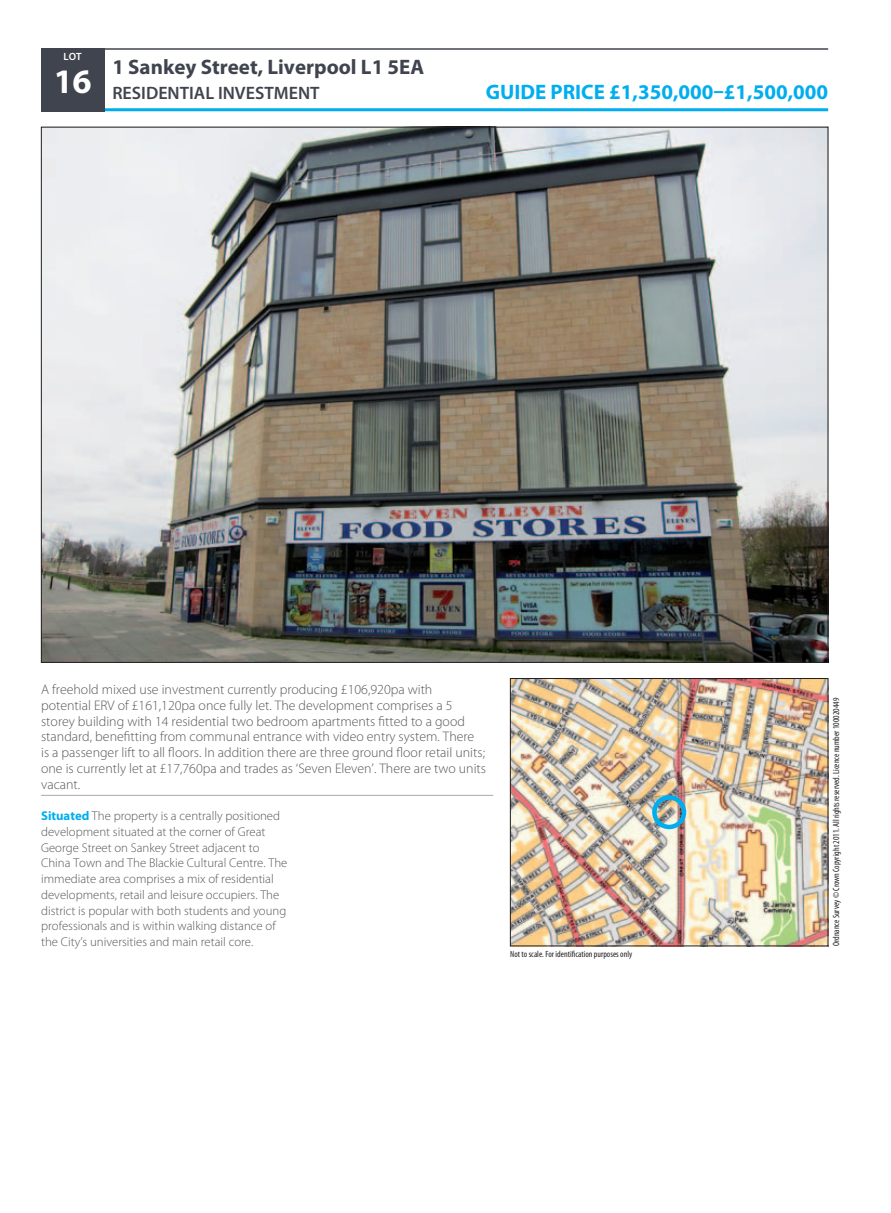
<style>
.page{position:relative;width:891px;height:1213px;background:#fff}
.page>*{position:absolute;margin:0;border:0;box-sizing:border-box;transform-origin:0 0}
.t1{font:700 21px "Myriad Pro";color:#00aeef}
.t2{font:700 21px "Myriad Pro";color:#40444e}
.t3{font:600 18px "Myriad Pro";color:#40444e}
.t4{font:300 13.8px/15.8px "Myriad Pro";color:#57585a}
.t5{font:300 12.75px/15.8px "Myriad Pro";color:#57585a}
.t6{font:600 10.5px "Myriad Pro";color:#fff}
.t7{font:condensed 9px "Myriad Pro";color:#231f20}
.s1{font-weight:700;color:#00aeef}
</style>
<div class="page">
<hr style="left:41px;top:108px;width:787px;height:3px;background:#00aeef">
<hr style="left:41px;top:48px;width:787px;height:2px;background:#40444e">
<div style="left:41px;top:48px;width:63px;height:63px;background:#40444e"></div>
<img style="left:43px;top:129px;width:783px;height:531px">
<hr style="left:41px;top:795px;width:452px;height:1px;background:#a8a9ad">
<img style="left:512px;top:680px;width:314px;height:264px">
<div style="left:510px;top:678px;width:318px;height:268px;border:1px solid #231f20"></div>
<div style="left:652px;top:795px;width:34px;height:34px;border:4px solid #00aeef;border-radius:50%"></div>
<p class="t6" style="left:64px;top:50px;width:20px">LOT</p>
<h1 class="t2" style="left:112px;top:53px;width:313px">1 Sankey Street, Liverpool L1 5EA</h1>
<h2 class="t3" style="left:54px;top:81px;width:267px"><sup>16</sup> RESIDENTIAL INVESTMENT</h2>
<h1 class="t1" style="left:486px;top:78px;width:344px">G uide price £1,350,000–£1,500,000</h1>
<p class="t4" style="left:41px;top:681px;width:446px">A freehold mixed use investment currently producing £106,920pa with<br>potential ERV of £161,120pa once fully let. The development comprises a 5 storey building with 14 residential two bedroom apartments fitted to a good standard, benefitting from communal entrance with video entry system. There<br>is a passenger lift to all floors. In addition there are three ground floor retail units; one is currently let at £17,760pa and trades as ‘Seven Eleven’. There are two units vacant.</p>
<p class="t5" style="left:41px;top:808px;width:248px"><span class="s1">Situated</span> The property is a centrally positioned development situated at the corner of Great George Street on Sankey Street adjacent to China Town and The Blackie Cultural Centre. The immediate area comprises a mix of residential developments, retail and leisure occupiers. The district is popular with both students and young professionals and is within walking distance of the City’s universities and main retail core.</p>
<p class="t7" style="left:510px;top:949px;width:124px">Not to scale. For identification purposes only</p>
<p class="t7" style="left:830px;top:946px;width:250px;rotate:-90deg">Ordnance Survey © Crown Copyright 2011. All rights reserved. Licence number 100020449</p>
</div>
